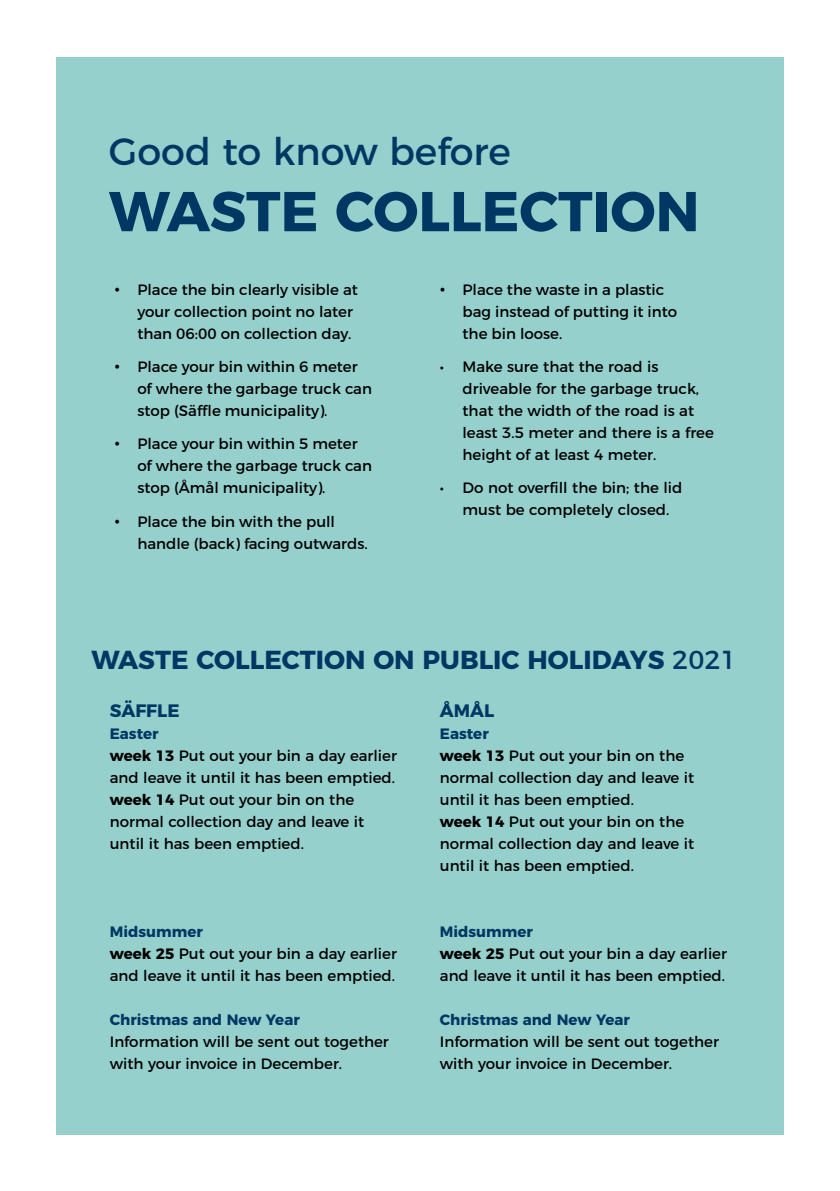
<style>
.page{position:relative;width:840px;height:1191px;background:#fff}
.page>*{position:absolute;margin:0;border:0;box-sizing:border-box;transform-origin:0 0}
.t1{font:700 56px "Montserrat";color:#003863}
.t2{font:38px "Montserrat";color:#003863}
.t3{font:700 26px "Montserrat";color:#003863}
.t4{font:700 18px "Montserrat";color:#003863}
.t5{font:15px/22px "Montserrat";color:#000}
.t6{font:700 15px "Montserrat";color:#003863}
.s1{font-size:20px}
.s2{font-weight:400}
.s3{font-weight:700;color:#003863}
.s4{font-weight:700}
</style>
<div class="page">
<div style="left:56px;top:57px;width:727px;height:1077px;background:#95d0cd"></div>
<h2 class="t2" style="left:109px;top:121px;width:403px">Good to know before</h2>
<h1 class="t1" style="left:109px;top:165px;width:591px">WASTE COLLECTION</h1>
<p class="t5" style="left:137px;top:277px;width:222px;text-indent:-23px"><span class="s1">•</span> Place the bin clearly visible at your collection point no later than 06:00 on collection day.</p>
<p class="t5" style="left:137px;top:354px;width:236px;text-indent:-23px"><span class="s1">•</span> Place your bin within 6 meter of where the garbage truck can stop (Säffle municipality).</p>
<p class="t5" style="left:137px;top:432px;width:236px;text-indent:-23px"><span class="s1">•</span> Place your bin within 5 meter of where the garbage truck can stop (Åmål municipality).</p>
<p class="t5" style="left:137px;top:509px;width:232px;text-indent:-23px"><span class="s1">•</span> Place the bin with the pull handle (back) facing outwards.</p>
<p class="t5" style="left:462px;top:277px;width:216px;text-indent:-23px"><span class="s1">•</span> Place the waste in a plastic bag instead of putting it into the bin loose.</p>
<p class="t5" style="left:462px;top:354px;width:253px;text-indent:-23px">• Make sure that the road is driveable for the garbage truck, that the width of the road is at least 3.5 meter and there is a free height of at least 4 meter.</p>
<p class="t5" style="left:462px;top:476px;width:221px;text-indent:-23px">• Do not overfill the bin; the lid must be completely closed.</p>
<h3 class="t3" style="left:91px;top:638px;width:646px">WASTE COLLECTION ON PUBLIC HOLIDAYS <span class="s2">2021</span></h3>
<p class="t4" style="left:110px;top:696px;width:71px">SÄFFLE</p>
<p class="t5" style="left:110px;top:721px;width:288px"><span class="s3">Easter<br></span><span class="s4">week 13</span> Put out your bin a day earlier and leave it until it has been emptied. <span class="s4">week 14</span> Put out your bin on the normal collection day and leave it until it has been emptied.</p>
<p class="t4" style="left:439px;top:696px;width:56px">ÅMÅL</p>
<p class="t5" style="left:439px;top:721px;width:256px"><span class="s3">Easter<br></span><span class="s4">week 13</span> Put out your bin on the normal collection day and leave it until it has been emptied.<br><span class="s4">week 14</span> Put out your bin on the normal collection day and leave it until it has been emptied.</p>
<p class="t5" style="left:110px;top:919px;width:288px"><span class="s3">Midsummer<br></span><span class="s4">week 25</span> Put out your bin a day earlier and leave it until it has been emptied.</p>
<p class="t6" style="left:110px;top:1007px;width:191px">Christmas and New Year</p>
<p class="t5" style="left:110px;top:1029px;width:280px">Information will be sent out together with your invoice in December.</p>
<p class="t5" style="left:439px;top:919px;width:288px"><span class="s3">Midsummer<br></span><span class="s4">week 25</span> Put out your bin a day earlier and leave it until it has been emptied.</p>
<p class="t6" style="left:439px;top:1007px;width:191px">Christmas and New Year</p>
<p class="t5" style="left:439px;top:1029px;width:280px">Information will be sent out together with your invoice in December.</p>
</div>
